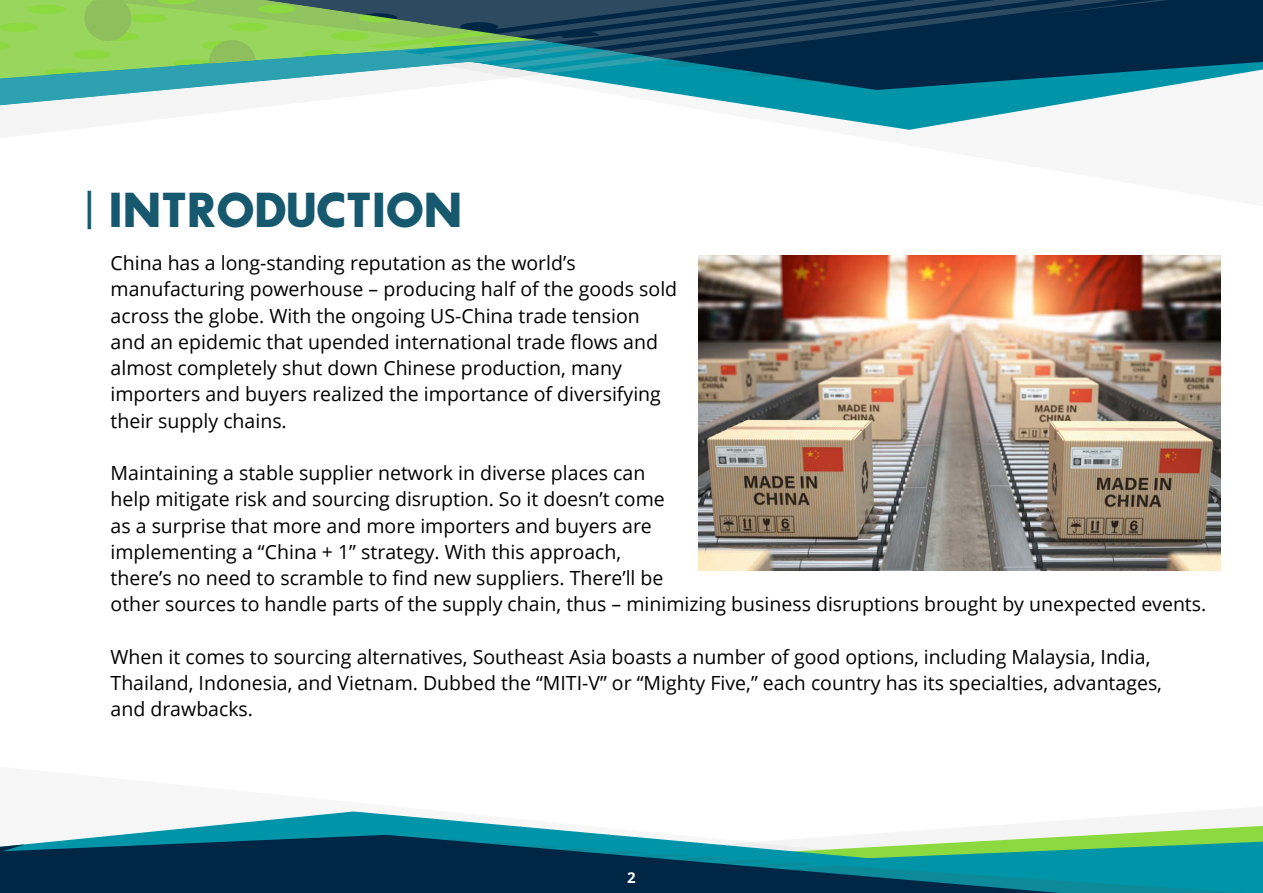
<style>
.page{position:relative;width:1263px;height:893px;background:#fff}
.page>*{position:absolute;margin:0;border:0;box-sizing:border-box;transform-origin:0 0}
.t1{font:48px "Sans Serif Bld FLF";letter-spacing:-.01em;color:#16586e}
.t2{font:19.5px/26.2px "Open Sans";color:#000}
.t3{font:700 15px "Open Sans";color:#fff}
</style>
<div class="page">
<svg style="left:0;top:0;width:1263px;height:130px"></svg>
<svg style="left:0;top:811px;width:1263px;height:82px"></svg>
<img style="left:699px;top:256px;width:521px;height:314px">
<h1 class="t1" style="left:85px;top:184px;width:379px">| INTRODUCTION</h1>
<p class="t2" style="left:111px;top:249px;width:568px">China has a long-standing reputation as the world’s manufacturing powerhouse – producing half of the goods sold across the globe. With the ongoing US-China trade tension and an epidemic that upended international trade flows and almost completely shut down Chinese production, many importers and buyers realized the importance of diversifying their supply chains.</p>
<p class="t2" style="left:111px;top:459px;width:1097px">Maintaining a stable supplier network in diverse places can<br>help mitigate risk and sourcing disruption. So it doesn’t come<br>as a surprise that more and more importers and buyers are<br>implementing a “China + 1” strategy. With this approach,<br>there’s no need to scramble to find new suppliers. There’ll be<br>other sources to handle parts of the supply chain, thus – minimizing business disruptions brought by unexpected events.</p>
<p class="t2" style="left:111px;top:643px;width:1053px">When it comes to sourcing alternatives, Southeast Asia boasts a number of good options, including Malaysia, India,<br>Thailand, Indonesia, and Vietnam. Dubbed the “MITI-V” or “Mighty Five,” each country has its specialties, advantages, and drawbacks.</p>
<p class="t3" style="left:627px;top:867px;width:10px">2</p>
</div>
